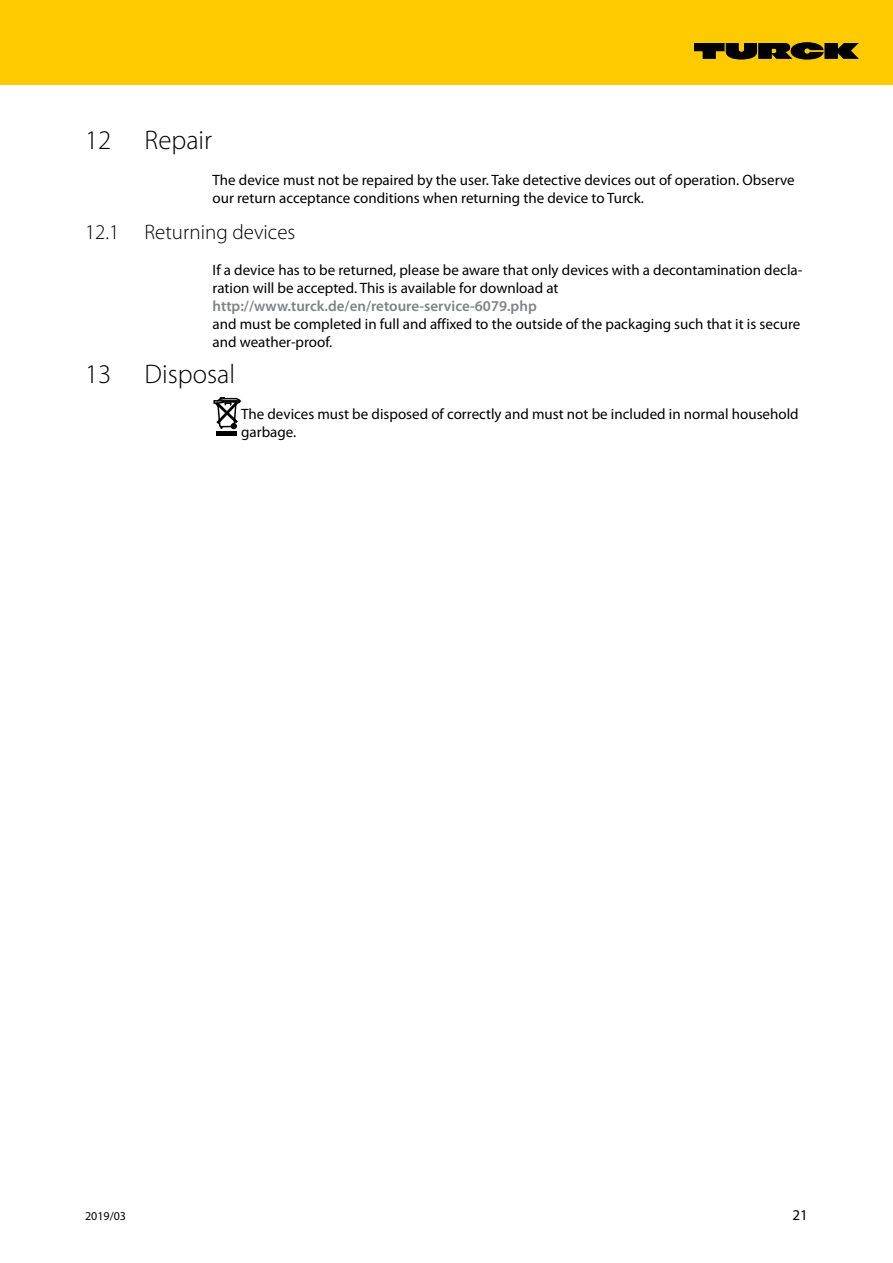
<style>
.page{position:relative;width:893px;height:1263px;background:#fff}
.page>*{position:absolute;margin:0;border:0;box-sizing:border-box;transform-origin:0 0}
.t1{font:300 27px "Myriad Pro";color:#000}
.t2{font:300 21px "Myriad Pro";color:#000}
.t3{font:15px/18px "Myriad Pro";color:#000}
.t4{font:600 15px "Myriad Pro";color:#808284}
.t5{font:12px "Myriad Pro";color:#000}
</style>
<div class="page">
<div style="left:0;top:0;width:893px;height:85px;background:#feca00"></div>
<svg style="left:694px;top:43px;width:164px;height:16px"></svg>
<svg style="left:213px;top:397px;width:28px;height:39px"></svg>
<div style="left:217px;top:431px;width:20px;height:5px;background:#000"></div>
<h1 class="t1" style="left:85px;top:124px;width:129px">12 Repair</h1>
<p class="t3" style="left:213px;top:171px;width:583px">The device must not be repaired by the user. Take detective devices out of operation. Observe our return acceptance conditions when returning the device to Turck.</p>
<h2 class="t2" style="left:85px;top:219px;width:212px">12.1 Returning devices</h2>
<p class="t3" style="left:213px;top:261px;width:591px">If a device has to be returned, please be aware that only devices with a decontamination decla&shy;ration will be accepted. This is available for download at</p>
<p class="t4" style="left:213px;top:296px;width:326px">http://www.turck.de/en/retoure-service-6079.php</p>
<p class="t3" style="left:213px;top:315px;width:589px">and must be completed in full and affixed to the outside of the packaging such that it is secure and weather-proof.</p>
<h1 class="t1" style="left:85px;top:358px;width:152px">13 Disposal</h1>
<p class="t3" style="left:241px;top:405px;width:559px">The devices must be disposed of correctly and must not be included in normal household garbage.</p>
<p class="t5" style="left:85px;top:1209px;width:43px">2019/03</p>
<p class="t3" style="left:792px;top:1206px;width:17px">21</p>
</div>
